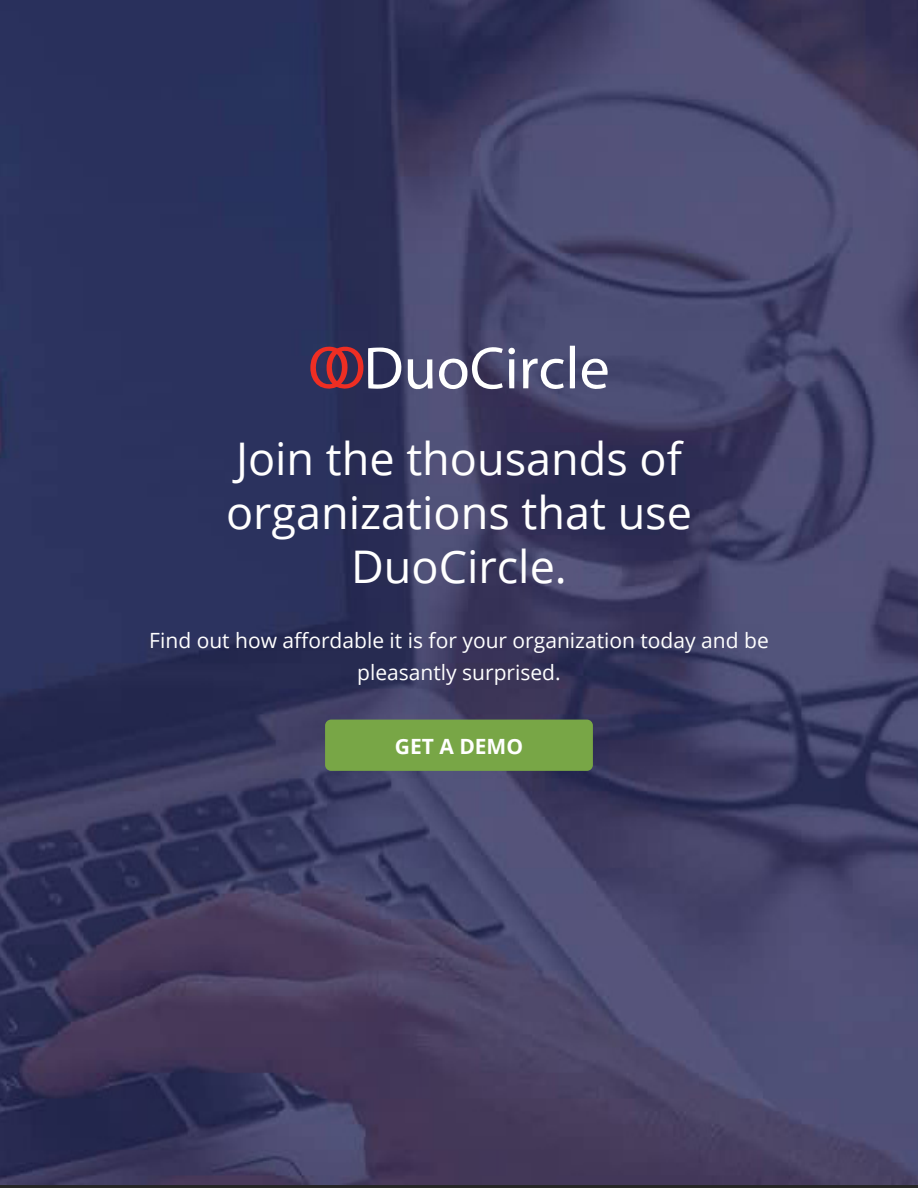
<style>
.page{position:relative;width:918px;height:1188px;background:#fff}
.page>*{position:absolute;margin:0;border:0;box-sizing:border-box;transform-origin:0 0}
.Page_Heading{font:45px/54px "Open Sans";color:#fff;text-align:center}
.Body_Copy_Left{font:21px/31.5px "Open Sans";color:#fff;text-align:center}
.t1{font:700 21px "Open Sans";color:#fff}
</style>
<div class="page">
<img style="left:0;top:0;width:918px;height:1185px">
<svg style="left:310px;top:346px;width:92px;height:43px;background:#7b4b60"></svg>
<svg style="left:581px;top:358px;width:27px;height:31px"></svg>
<svg style="left:408px;top:347px;width:95px;height:43px"></svg>
<svg style="left:570px;top:346px;width:5px;height:42px"></svg>
<svg style="left:523px;top:358px;width:41px;height:31px"></svg>
<svg style="left:509px;top:359px;width:5px;height:29px"></svg>
<div style="left:508px;top:348px;width:7px;height:6px;background:#fff;border-radius:50%"></div>
<div style="left:325px;top:720px;width:268px;height:51px;background:#78a646;border-radius:6px"></div>
<p class="Page_Heading" style="left:226px;top:430px;width:468px">Join the thousands of organizations that use<br>DuoCircle.</p>
<p class="Body_Copy_Left" style="left:149px;top:624px;width:621px">Find out how affordable it is for your organization today and be pleasantly surprised.</p>
<p class="t1" style="left:395px;top:731px;width:130px">GET A DEMO</p>
</div>
